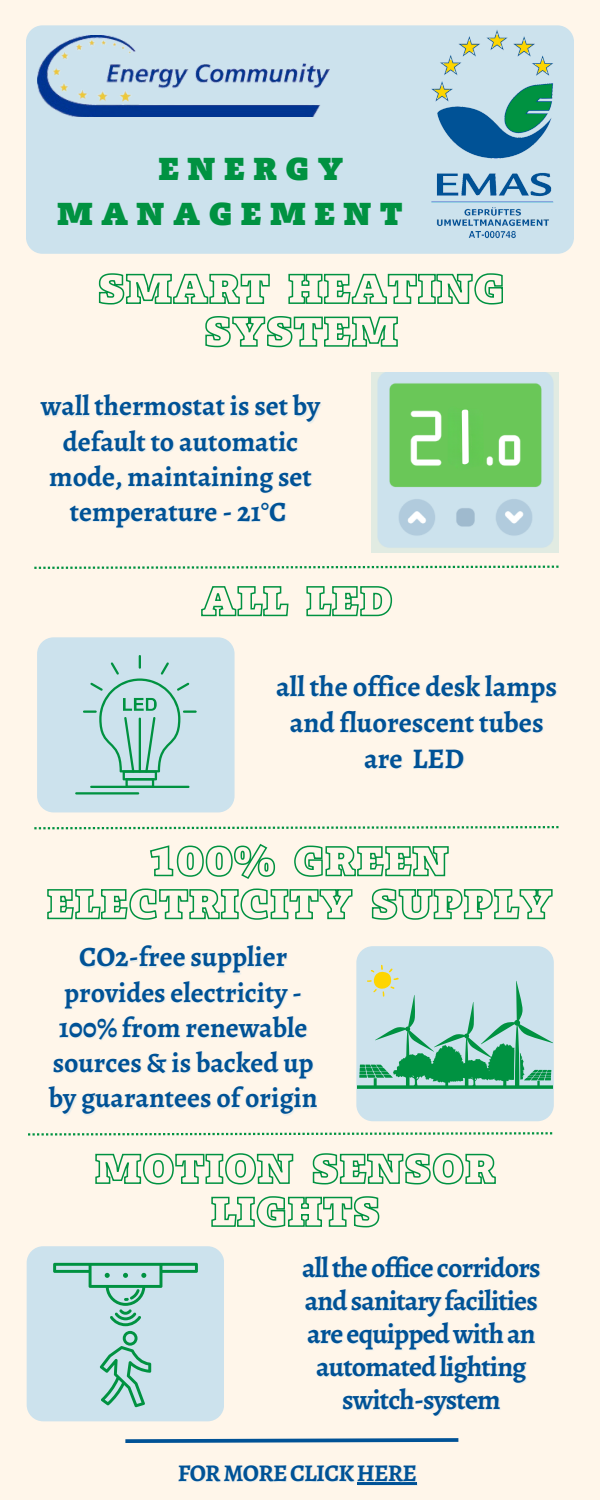
<style>
.page{position:relative;width:600px;height:1500px;background:#fff6ea}
.page>*{position:absolute;margin:0;border:0;box-sizing:border-box;transform-origin:0 0}
.t1{font:800 31px/45px "Radcliffe";letter-spacing:.275em;color:#009241}
.t2{font:700 28.5px/36.6px "Alegreya";color:#005296;text-align:center}
.t3{font:700 28px/35.2px "Alegreya";color:#005296;text-align:center}
.t4{font:700 28px/33px "Alegreya";letter-spacing:-.03em;color:#005296;text-align:center}
.t5{font:700 24px "Alegreya";letter-spacing:-.03em;color:#005296}
.s1{color:rgb(204 226 237/.4)}
</style>
<div class="page">
<div style="left:37px;top:637px;width:198px;height:175px;background:#cce2ed;border-radius:16px"></div>
<svg style="left:125px;top:1438px;width:334px;height:5px;background:#3f7aaa"></svg>
<img style="left:371px;top:373px;width:188px;height:180px">
<hr style="left:75px;top:792px;width:64px;height:3px;background:#009241">
<svg style="left:83px;top:655px;width:114px;height:133px"></svg>
<svg style="left:34px;top:566px;width:525px;height:3px"></svg>
<div style="left:356px;top:946px;width:198px;height:175px;background:#cce2ed;border-radius:17px"></div>
<svg style="left:358px;top:965px;width:195px;height:124px"></svg>
<div style="left:27px;top:1246px;width:197px;height:175px;background:#cce2ed;border-radius:16px"></div>
<svg style="left:53px;top:1263px;width:145px;height:144px"></svg>
<div style="left:26px;top:25px;width:548px;height:229px;background:#cce2ed;border-radius:17px"></div>
<img style="left:37px;top:36px;width:293px;height:81px">
<img style="left:431px;top:30px;width:123px;height:209px">
<svg style="left:98px;top:273px;width:405px;height:32px"></svg>
<svg style="left:205px;top:316px;width:193px;height:32px"></svg>
<hr style="left:358px;top:1484px;width:59px;height:2px;background:#eaeeeb">
<hr style="left:357px;top:1483px;width:59px;height:2px;background:#005296">
<svg style="left:201px;top:586px;width:192px;height:31px"></svg>
<svg style="left:95px;top:1153px;width:401px;height:32px"></svg>
<svg style="left:211px;top:1196px;width:169px;height:32px"></svg>
<svg style="left:150px;top:844px;width:299px;height:35px"></svg>
<svg style="left:47px;top:888px;width:506px;height:32px"></svg>
<svg style="left:34px;top:826px;width:525px;height:3px"></svg>
<svg style="left:28px;top:1132px;width:524px;height:4px"></svg>
<svg style="left:460px;top:409px;width:10px;height:56px"></svg>
<p class="t1" style="left:57px;top:150px;width:347px;text-indent:102px">ENERGY<br>MANAGEMENT</p>
<p class="t3" style="left:41px;top:388px;width:281px">wall thermostat is set by default to automatic mode, maintaining set temperature - 21°C</p>
<p class="t2" style="left:276px;top:668px;width:283px">all the office desk lamps and fluorescent tubes <span class="s1">are LED</span></p>
<p class="t3" style="left:49px;top:939px;width:270px">CO2-free supplier provides electricity -<br>100% from renewable sources &amp; is backed up by guarantees of origin</p>
<p class="t4" style="left:302px;top:1251px;width:240px">alltheoffice corridors andsanitaryfacilities are equippedwithan automatedlighting switch-system</p>
<p class="t5" style="left:178px;top:1457px;width:242px">FORMORECLICK <span class="s1">HERE</span></p>
</div>
